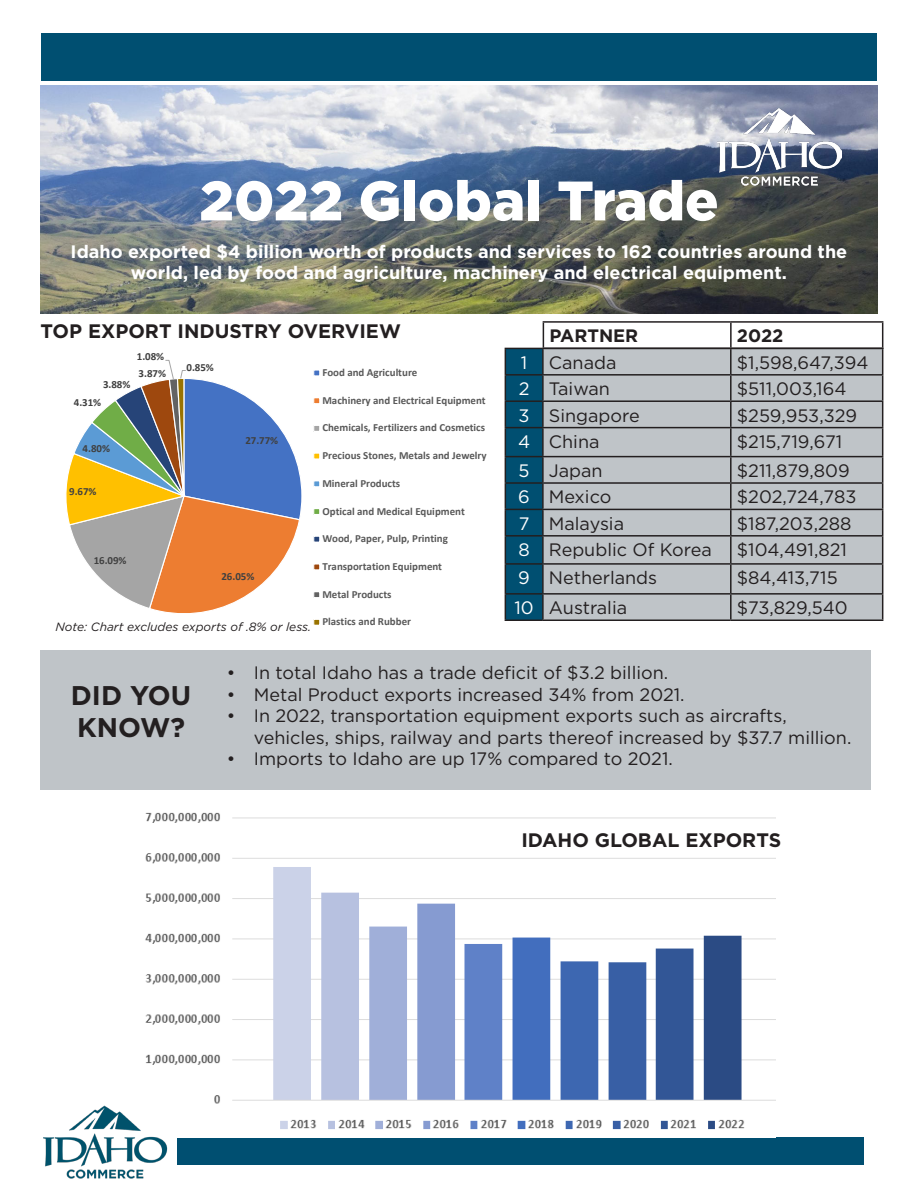
<style>
.page{position:relative;width:918px;height:1188px;background:#fff}
.page>*{position:absolute;margin:0;border:0;box-sizing:border-box;transform-origin:0 0}
.t1{font:900 55.5px "Gotham";color:#fff}
.t2{font:700 27px/32.4px "Gotham";color:#231f20}
.t3{font:700 19.5px "Gotham";color:#231f20}
.t4{font:18px/21.6px "Gotham";color:#231f20}
.t5{font:700 18px/21.6px "Gotham";color:#fff;text-align:center}
.t6{font:18px "Gotham";color:#fff}
.t7{font:700 18px "Gotham";color:#231f20}
.t8{font:italic 12px "Gotham";color:#231f20}
.t9{font:700 10.95px "Calibri";color:#595959}
.t10{font:700 10.95px "Calibri";letter-spacing:-.005em;color:#404040}
</style>
<div class="page">
<img style="left:40px;top:86px;width:838px;height:227px">
<div style="left:41px;top:33px;width:836px;height:47px;background:#004f71"></div>
<img style="left:717px;top:108px;width:125px;height:77px">
<div style="left:177px;top:1137px;width:687px;height:28px;background:#004f71"></div>
<div style="left:544px;top:349px;width:338px;height:271px;background:#bfc4c8"></div>
<hr style="left:730px;top:349px;width:2px;height:25px;background:#231f20">
<hr style="left:543px;top:374px;width:188px;height:2px;background:#231f20">
<hr style="left:731px;top:374px;width:152px;height:2px;background:#231f20">
<hr style="left:730px;top:376px;width:2px;height:24px;background:#231f20">
<hr style="left:543px;top:400px;width:188px;height:2px;background:#231f20">
<hr style="left:731px;top:400px;width:152px;height:2px;background:#231f20">
<hr style="left:730px;top:402px;width:2px;height:25px;background:#231f20">
<hr style="left:543px;top:427px;width:188px;height:1px;background:#231f20">
<hr style="left:731px;top:427px;width:152px;height:1px;background:#231f20">
<hr style="left:730px;top:428px;width:2px;height:28px;background:#231f20">
<hr style="left:543px;top:456px;width:188px;height:1px;background:#231f20">
<hr style="left:731px;top:456px;width:152px;height:1px;background:#231f20">
<hr style="left:730px;top:457px;width:2px;height:25px;background:#231f20">
<hr style="left:543px;top:482px;width:188px;height:2px;background:#231f20">
<hr style="left:731px;top:482px;width:152px;height:2px;background:#231f20">
<hr style="left:730px;top:484px;width:2px;height:25px;background:#231f20">
<hr style="left:543px;top:509px;width:188px;height:1px;background:#231f20">
<hr style="left:731px;top:509px;width:152px;height:1px;background:#231f20">
<hr style="left:730px;top:510px;width:2px;height:25px;background:#231f20">
<hr style="left:543px;top:535px;width:188px;height:2px;background:#231f20">
<hr style="left:731px;top:535px;width:152px;height:2px;background:#231f20">
<hr style="left:730px;top:537px;width:2px;height:26px;background:#231f20">
<hr style="left:543px;top:563px;width:188px;height:2px;background:#231f20">
<hr style="left:731px;top:563px;width:152px;height:2px;background:#231f20">
<hr style="left:730px;top:565px;width:2px;height:28px;background:#231f20">
<hr style="left:543px;top:593px;width:188px;height:2px;background:#231f20">
<hr style="left:731px;top:593px;width:152px;height:2px;background:#231f20">
<hr style="left:730px;top:595px;width:2px;height:25px;background:#231f20">
<hr style="left:505px;top:620px;width:38px;height:1px;background:#231f20">
<hr style="left:543px;top:620px;width:188px;height:1px;background:#231f20">
<hr style="left:731px;top:620px;width:152px;height:1px;background:#231f20">
<hr style="left:543px;top:321px;width:188px;height:2px;background:#231f20">
<svg style="left:505px;top:323px;width:39px;height:297px;background:#1a5874"></svg>
<hr style="left:731px;top:321px;width:152px;height:2px;background:#231f20">
<hr style="left:730px;top:323px;width:2px;height:25px;background:#231f20">
<svg style="left:882px;top:323px;width:1px;height:297px"></svg>
<hr style="left:543px;top:348px;width:188px;height:1px;background:#231f20">
<hr style="left:731px;top:348px;width:152px;height:1px;background:#231f20">
<div style="left:40px;top:650px;width:831px;height:140px;background:#bfc4c8"></div>
<img style="left:145px;top:812px;width:630px;height:318px">
<svg style="left:66px;top:359px;width:254px;height:266px"></svg>
<img style="left:43px;top:1055px;width:147px;height:124px">
<p class="t1" style="left:199px;top:163px;width:521px">2022 Global Trade</p>
<p class="t5" style="left:71px;top:240px;width:778px">Idaho exported $4 billion worth of products and services to 162 countries around the world, led by food and agriculture, machinery and electrical equipment.</p>
<p class="t3" style="left:40px;top:319px;width:362px">TOP EXPORT INDUSTRY OVERVIEW</p>
<p class="t10" style="left:137px;top:349px;width:29px">1.08%</p>
<p class="t10" style="left:103px;top:376px;width:29px">3.88%</p>
<p class="t10" style="left:74px;top:395px;width:29px">4.31%</p>
<p class="t10" style="left:139px;top:365px;width:29px">3.87%</p>
<p class="t10" style="left:83px;top:440px;width:29px">4.80%</p>
<p class="t10" style="left:69px;top:483px;width:29px">9.67%</p>
<p class="t10" style="left:187px;top:359px;width:29px">0.85%</p>
<p class="t10" style="left:245px;top:432px;width:34px">27.77%</p>
<p class="t10" style="left:94px;top:553px;width:34px">16.09%</p>
<p class="t10" style="left:221px;top:569px;width:34px">26.05%</p>
<p class="t8" style="left:55px;top:619px;width:257px">Note: Chart excludes exports of .8% or less.</p>
<p class="t9" style="left:322px;top:365px;width:96px">Food and Agriculture</p>
<p class="t9" style="left:322px;top:392px;width:165px">Machinery and Electrical Equipment</p>
<p class="t9" style="left:322px;top:420px;width:164px">Chemicals, Fertilizers and Cosmetics</p>
<p class="t9" style="left:322px;top:448px;width:166px">Precious Stones, Metals and Jewelry</p>
<p class="t9" style="left:322px;top:476px;width:79px">Mineral Products</p>
<p class="t9" style="left:322px;top:503px;width:144px">Optical and Medical Equipment</p>
<p class="t9" style="left:322px;top:531px;width:127px">Wood, Paper, Pulp, Printing</p>
<p class="t9" style="left:322px;top:559px;width:121px">Transportation Equipment</p>
<p class="t9" style="left:322px;top:586px;width:71px">Metal Products</p>
<p class="t9" style="left:322px;top:614px;width:90px">Plastics and Rubber</p>
<p class="t7" style="left:549px;top:324px;width:90px">PARTNER</p>
<p class="t7" style="left:737px;top:324px;width:48px">2022</p>
<p class="t6" style="left:521px;top:351px;width:8px">1</p>
<p class="t4" style="left:549px;top:351px;width:69px">Canada</p>
<p class="t4" style="left:737px;top:351px;width:133px">$1,598,647,394</p>
<p class="t6" style="left:519px;top:377px;width:12px">2</p>
<p class="t4" style="left:549px;top:378px;width:63px">Taiwan</p>
<p class="t4" style="left:737px;top:378px;width:111px">$511,003,164</p>
<p class="t6" style="left:519px;top:404px;width:13px">3</p>
<p class="t4" style="left:549px;top:404px;width:92px">Singapore</p>
<p class="t4" style="left:737px;top:404px;width:122px">$259,953,329</p>
<p class="t6" style="left:518px;top:430px;width:14px">4</p>
<p class="t4" style="left:549px;top:430px;width:52px">China</p>
<p class="t4" style="left:737px;top:430px;width:107px">$215,719,671</p>
<p class="t6" style="left:519px;top:459px;width:13px">5</p>
<p class="t4" style="left:549px;top:459px;width:55px">Japan</p>
<p class="t4" style="left:737px;top:459px;width:114px">$211,879,809</p>
<p class="t6" style="left:518px;top:486px;width:13px">6</p>
<p class="t4" style="left:549px;top:486px;width:64px">Mexico</p>
<p class="t4" style="left:737px;top:486px;width:121px">$202,724,783</p>
<p class="t6" style="left:519px;top:512px;width:12px">7</p>
<p class="t4" style="left:549px;top:512px;width:77px">Malaysia</p>
<p class="t4" style="left:737px;top:512px;width:116px">$187,203,288</p>
<p class="t6" style="left:518px;top:538px;width:13px">8</p>
<p class="t4" style="left:549px;top:539px;width:164px">Republic Of Korea</p>
<p class="t4" style="left:737px;top:539px;width:112px">$104,491,821</p>
<p class="t6" style="left:518px;top:566px;width:13px">9</p>
<p class="t4" style="left:549px;top:567px;width:110px">Netherlands</p>
<p class="t4" style="left:737px;top:567px;width:102px">$84,413,715</p>
<p class="t6" style="left:514px;top:596px;width:21px">10</p>
<p class="t4" style="left:549px;top:597px;width:80px">Australia</p>
<p class="t4" style="left:737px;top:597px;width:113px">$73,829,540</p>
<p class="t2" style="left:71px;top:679px;width:122px">DID YOU<br>KNOW?</p>
<p class="t4" style="left:227px;top:661px;width:443px">• In total Idaho has a trade deficit of $3.2 billion.</p>
<p class="t4" style="left:227px;top:683px;width:459px">• Metal Product exports increased 34% from 2021.</p>
<p class="t4" style="left:254px;top:705px;width:599px;text-indent:-27px">• In 2022, transportation equipment exports such as aircrafts, vehicles, ships, railway and parts thereof increased by $37.7 million.</p>
<p class="t4" style="left:227px;top:748px;width:448px">• Imports to Idaho are up 17% compared to 2021.</p>
<p class="t3" style="left:521px;top:827px;width:261px">IDAHO GLOBAL EXPORTS</p>
</div>
